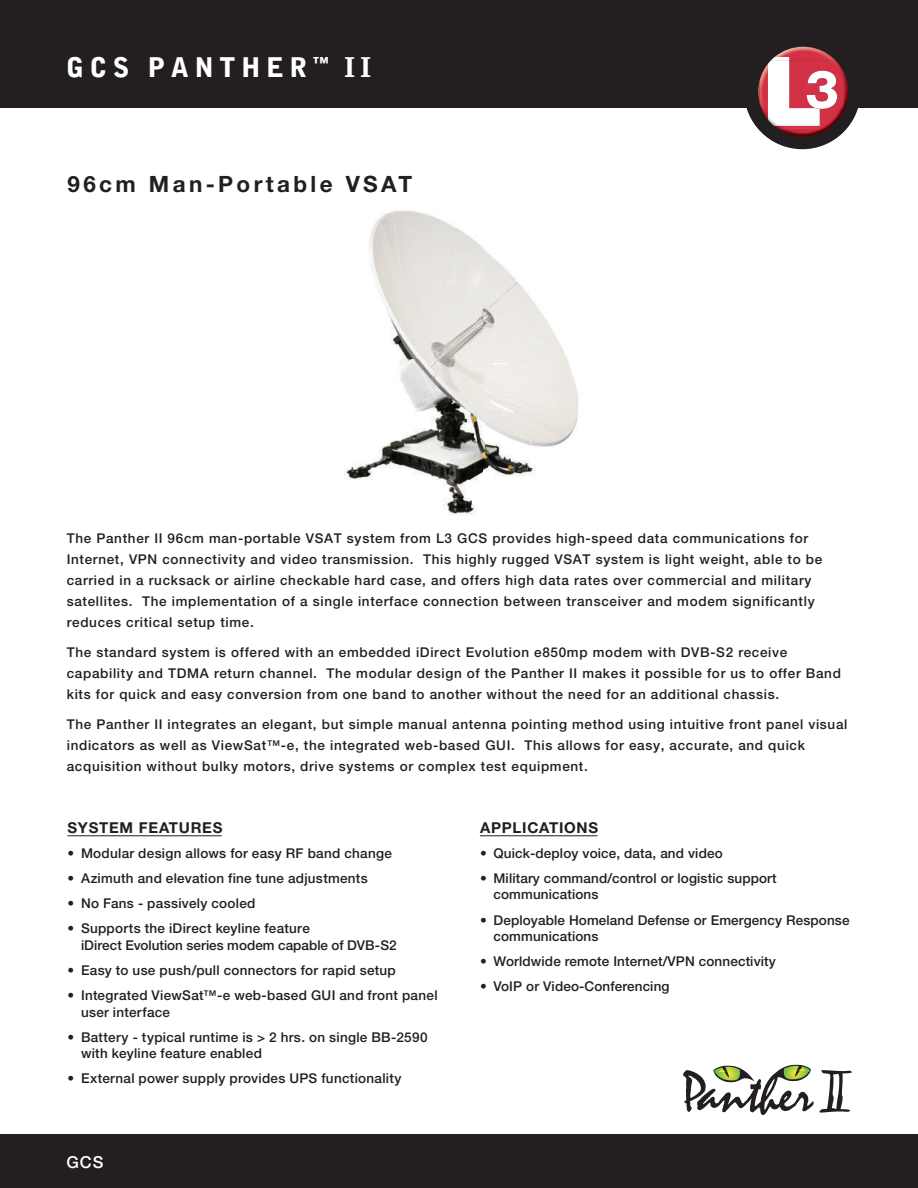
<style>
.page{position:relative;width:918px;height:1188px;background:#fff}
.page>*{position:absolute;margin:0;border:0;box-sizing:border-box;transform-origin:0 0}
.t1{font:900 27px "Bell Gothic Std";letter-spacing:.2em;color:#fff}
.t2{font:700 22.5px "Helvetica Neue LT Std";letter-spacing:.15em;color:#231f20}
.t3{font:500 16.5px "Helvetica Neue LT Std";color:#fff}
.t4{font:700 15px "Helvetica Neue LT Std";letter-spacing:.05em;color:#231f20}
.t5{font:500 13.5px/21px "Helvetica Neue LT Std";letter-spacing:.05em;color:#231f20}
.t6{font:500 13.5px/16.5px "Helvetica Neue LT Std";letter-spacing:.02em;color:#231f20}
.t7{font:500 13.5px/16.5px "Helvetica Neue LT Std";letter-spacing:.01em;color:#231f20}
.t8{font:500 13.5px/16.5px "Helvetica Neue LT Std";letter-spacing:.005em;color:#231f20}
</style>
<div class="page">
<div style="left:0;top:0;width:918px;height:108px;background:#231f20"></div>
<div style="left:744px;top:33px;width:117px;height:116px;background:#231f20;border-radius:50%"></div>
<svg style="left:758px;top:84px;width:1px;height:16px"></svg>
<svg style="left:761px;top:108px;width:7px;height:12px"></svg>
<img style="left:759px;top:64px;width:9px;height:44px">
<img style="left:775px;top:47px;width:61px;height:14px">
<img style="left:845px;top:75px;width:3px;height:33px">
<img style="left:780px;top:130px;width:46px;height:7px">
<img style="left:774px;top:108px;width:71px;height:22px">
<img style="left:768px;top:61px;width:77px;height:47px">
<img style="left:770px;top:57px;width:19px;height:4px">
<img style="left:768px;top:108px;width:52px;height:18px">
<svg style="left:815px;top:108px;width:13px;height:1px"></svg>
<img style="left:807px;top:71px;width:30px;height:37px">
<div style="left:0;top:1134px;width:918px;height:54px;background:#231f20"></div>
<hr style="left:68px;top:835px;width:154px;height:1px;background:#231f20">
<hr style="left:480px;top:835px;width:117px;height:1px;background:#231f20">
<svg style="left:683px;top:1064px;width:169px;height:51px"></svg>
<img style="left:344px;top:210px;width:234px;height:305px">
<h1 class="t1" style="left:66px;top:52px;width:306px">GCS PANTHER <sup>™</sup> II</h1>
<h2 class="t2" style="left:68px;top:170px;width:346px">96cm Man-Portable VSAT</h2>
<p class="t5" style="left:67px;top:528px;width:757px">The Panther II 96cm man-portable VSAT system from L3 GCS provides high-speed data communications for Internet, VPN connectivity and video transmission. This highly rugged VSAT system is light weight, able to be carried in a rucksack or airline checkable hard case, and offers high data rates over commercial and military satellites. The implementation of a single interface connection between transceiver and modem significantly reduces critical setup time.</p>
<p class="t5" style="left:67px;top:641px;width:776px">The standard system is offered with an embedded iDirect Evolution e850mp modem with DVB-S2 receive capability and TDMA return channel. The modular design of the Panther II makes it possible for us to offer Band kits for quick and easy conversion from one band to another without the need for an additional chassis.</p>
<p class="t5" style="left:67px;top:713px;width:782px">The Panther II integrates an elegant, but simple manual antenna pointing method using intuitive front panel visual indicators as well as ViewSat™-e, the integrated web-based GUI. This allows for easy, accurate, and quick acquisition without bulky motors, drive systems or complex test equipment.</p>
<p class="t4" style="left:68px;top:818px;width:156px">SYSTEM FEATURES</p>
<p class="t6" style="left:68px;top:845px;width:326px">• Modular design allows for easy RF band change</p>
<p class="t6" style="left:68px;top:870px;width:302px">• Azimuth and elevation fine tune adjustments</p>
<p class="t6" style="left:68px;top:895px;width:189px">• No Fans - passively cooled</p>
<p class="t8" style="left:81px;top:920px;width:317px;text-indent:-14px">• Supports the iDirect keyline feature<br>iDirect Evolution series modem capable of DVB-S2</p>
<p class="t6" style="left:68px;top:962px;width:330px">• Easy to use push/pull connectors for rapid setup</p>
<p class="t6" style="left:81px;top:987px;width:358px;text-indent:-14px">• Integrated ViewSat™-e web-based GUI and front panel user interface</p>
<p class="t6" style="left:81px;top:1028px;width:348px;text-indent:-14px">• Battery - typical runtime is &gt; 2 hrs. on single BB-2590 with keyline feature enabled</p>
<p class="t6" style="left:68px;top:1070px;width:336px">• External power supply provides UPS functionality</p>
<p class="t3" style="left:66px;top:1152px;width:39px">GCS</p>
<p class="t4" style="left:480px;top:818px;width:120px">APPLICATIONS</p>
<p class="t7" style="left:480px;top:845px;width:244px">• Quick-deploy voice, data, and video</p>
<p class="t7" style="left:494px;top:870px;width:285px;text-indent:-14px">• Military command/control or logistic support communications</p>
<p class="t7" style="left:494px;top:911px;width:358px;text-indent:-14px">• Deployable Homeland Defense or Emergency Response communications</p>
<p class="t7" style="left:480px;top:953px;width:297px">• Worldwide remote Internet/VPN connectivity</p>
<p class="t7" style="left:480px;top:978px;width:191px">• VoIP or Video-Conferencing</p>
</div>
